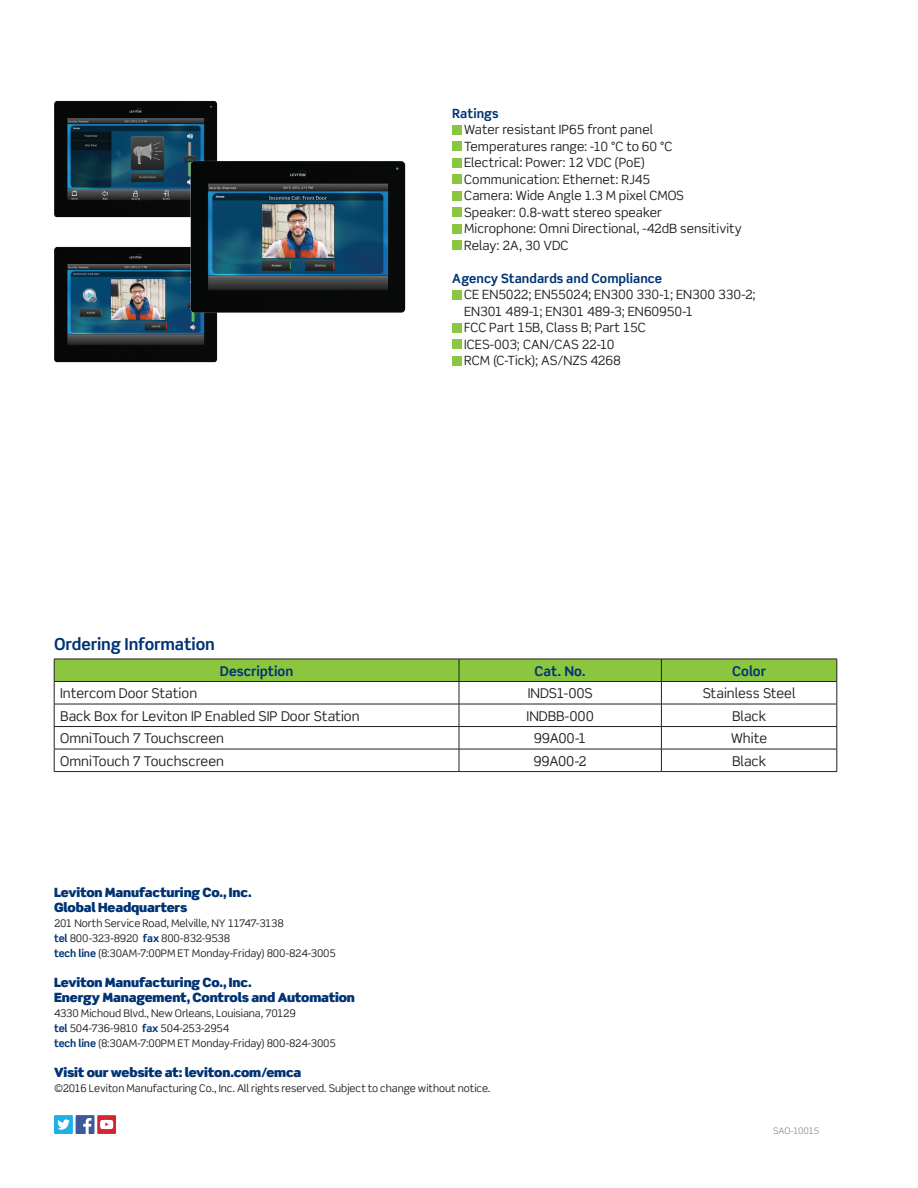
<style>
.page{position:relative;width:918px;height:1188px;background:#fff}
.page>*{position:absolute;margin:0;border:0;box-sizing:border-box;transform-origin:0 0}
.t1{font:700 16.5px "Scene Std";letter-spacing:-.01em;color:#013374}
.t2{font:13.5px "Scene Std";color:#231f20}
.t3{font:700 13.5px "Scene Std";color:#013374}
.t4{font:12.75px/16.5px "Scene Std";color:#231f20}
.t5{font:900 12.75px/15px "Scene Std";letter-spacing:-.015em;color:#013374}
.t6{font:700 12.75px "Scene Std";color:#013374}
.t7{font:10.5px "Scene Std";letter-spacing:-.01em;color:#231f20}
.t8{font:9px "Scene Std";letter-spacing:-.025em;color:#939598}
.s1{font-weight:700;color:#013374}
</style>
<div class="page">
<div style="left:54px;top:1115px;width:19px;height:19px;background:#1fb0e6"></div>
<svg style="left:57px;top:1119px;width:13px;height:11px"></svg>
<div style="left:76px;top:1115px;width:18px;height:19px;background:#3b5a9a"></div>
<svg style="left:83px;top:1118px;width:9px;height:16px"></svg>
<div style="left:97px;top:1115px;width:19px;height:19px;background:#d22731"></div>
<svg style="left:100px;top:1120px;width:13px;height:9px"></svg>
<svg style="left:54px;top:659px;width:784px;height:112px"></svg>
<hr style="left:54px;top:771px;width:405px;height:1px;background:#231f20">
<hr style="left:459px;top:771px;width:202px;height:1px;background:#231f20">
<hr style="left:661px;top:771px;width:176px;height:1px;background:#231f20">
<div style="left:452px;top:125px;width:9px;height:9px;background:#8bc63e"></div>
<div style="left:452px;top:142px;width:9px;height:9px;background:#8bc63e"></div>
<div style="left:452px;top:158px;width:9px;height:9px;background:#8bc63e"></div>
<div style="left:452px;top:175px;width:9px;height:9px;background:#8bc63e"></div>
<div style="left:452px;top:191px;width:9px;height:9px;background:#8bc63e"></div>
<div style="left:452px;top:208px;width:9px;height:9px;background:#8bc63e"></div>
<div style="left:452px;top:224px;width:9px;height:9px;background:#8bc63e"></div>
<div style="left:452px;top:241px;width:9px;height:9px;background:#8bc63e"></div>
<div style="left:452px;top:290px;width:9px;height:9px;background:#8bc63e"></div>
<div style="left:452px;top:323px;width:9px;height:9px;background:#8bc63e"></div>
<div style="left:452px;top:340px;width:9px;height:9px;background:#8bc63e"></div>
<div style="left:452px;top:356px;width:9px;height:9px;background:#8bc63e"></div>
<img style="left:54px;top:101px;width:164px;height:117px">
<img style="left:54px;top:246px;width:164px;height:117px">
<img style="left:185px;top:160px;width:221px;height:167px">
<p class="t1" style="left:54px;top:634px;width:162px">Ordering Information</p>
<p class="t6" style="left:452px;top:105px;width:48px">Ratings</p>
<p class="t4" style="left:464px;top:121px;width:190px">Water resistant IP65 front panel</p>
<p class="t4" style="left:464px;top:138px;width:210px">Temperatures range: -10 °C to 60 °C</p>
<p class="t4" style="left:464px;top:154px;width:183px">Electrical: Power: 12 VDC (PoE)</p>
<p class="t4" style="left:464px;top:171px;width:187px">Communication: Ethernet: RJ45</p>
<p class="t4" style="left:464px;top:187px;width:221px">Camera: Wide Angle 1.3 M pixel CMOS</p>
<p class="t4" style="left:464px;top:204px;width:199px">Speaker: 0.8-watt stereo speaker</p>
<p class="t4" style="left:464px;top:220px;width:279px">Microphone: Omni Directional, -42dB sensitivity</p>
<p class="t4" style="left:464px;top:237px;width:106px">Relay: 2A, 30 VDC</p>
<p class="t6" style="left:452px;top:270px;width:211px">Agency Standards and Compliance</p>
<p class="t4" style="left:464px;top:286px;width:293px">CE EN5022; EN55024; EN300 330-1; EN300 330-2;<br>EN301 489-1; EN301 489-3; EN60950-1</p>
<p class="t4" style="left:464px;top:319px;width:183px">FCC Part 15B, Class B; Part 15C</p>
<p class="t4" style="left:464px;top:336px;width:152px">ICES-003; CAN/CAS 22-10</p>
<p class="t4" style="left:464px;top:352px;width:158px">RCM (C-Tick); AS/NZS 4268</p>
<p class="t3" style="left:220px;top:662px;width:75px">Description</p>
<p class="t3" style="left:535px;top:662px;width:53px">Cat. No.</p>
<p class="t3" style="left:732px;top:662px;width:35px">Color</p>
<p class="t2" style="left:60px;top:685px;width:139px">Intercom Door Station</p>
<p class="t2" style="left:528px;top:685px;width:66px">INDS1-00S</p>
<p class="t2" style="left:703px;top:685px;width:94px">Stainless Steel</p>
<p class="t2" style="left:60px;top:707px;width:301px">Back Box for Leviton IP Enabled SIP Door Station</p>
<p class="t2" style="left:527px;top:707px;width:69px">INDBB-000</p>
<p class="t2" style="left:732px;top:707px;width:36px">Black</p>
<p class="t2" style="left:60px;top:730px;width:165px">OmniTouch 7 Touchscreen</p>
<p class="t2" style="left:534px;top:730px;width:54px">99A00-1</p>
<p class="t2" style="left:731px;top:730px;width:37px">White</p>
<p class="t2" style="left:60px;top:752px;width:165px">OmniTouch 7 Touchscreen</p>
<p class="t2" style="left:534px;top:752px;width:55px">99A00-2</p>
<p class="t2" style="left:732px;top:752px;width:36px">Black</p>
<p class="t5" style="left:54px;top:885px;width:199px">Leviton Manufacturing Co., Inc.<br>Global Headquarters</p>
<p class="t7" style="left:54px;top:917px;width:231px">201 North Service Road, Melville, NY 11747-3138</p>
<p class="t7" style="left:54px;top:932px;width:178px"><span class="s1">tel</span> 800-323-8920 <span class="s1">fax</span> 800-832-9538</p>
<p class="t7" style="left:54px;top:947px;width:283px"><span class="s1">tech line</span> (8:30AM-7:00PM ET Monday-Friday) 800-824-3005</p>
<p class="t5" style="left:54px;top:975px;width:303px">Leviton Manufacturing Co., Inc.<br>Energy Management, Controls and Automation</p>
<p class="t7" style="left:54px;top:1007px;width:243px">4330 Michoud Blvd., New Orleans, Louisiana, 70129</p>
<p class="t7" style="left:54px;top:1022px;width:177px"><span class="s1">tel</span> 504-736-9810 <span class="s1">fax</span> 504-253-2954</p>
<p class="t7" style="left:54px;top:1037px;width:283px"><span class="s1">tech line</span> (8:30AM-7:00PM ET Monday-Friday) 800-824-3005</p>
<p class="t5" style="left:54px;top:1065px;width:249px">Visit our website at: leviton.com/emca</p>
<p class="t7" style="left:54px;top:1082px;width:438px">©2016 Leviton Manufacturing Co., Inc. All rights reserved. Subject to change without notice.</p>
<p class="t8" style="left:773px;top:1125px;width:48px">SAO-10015</p>
</div>
